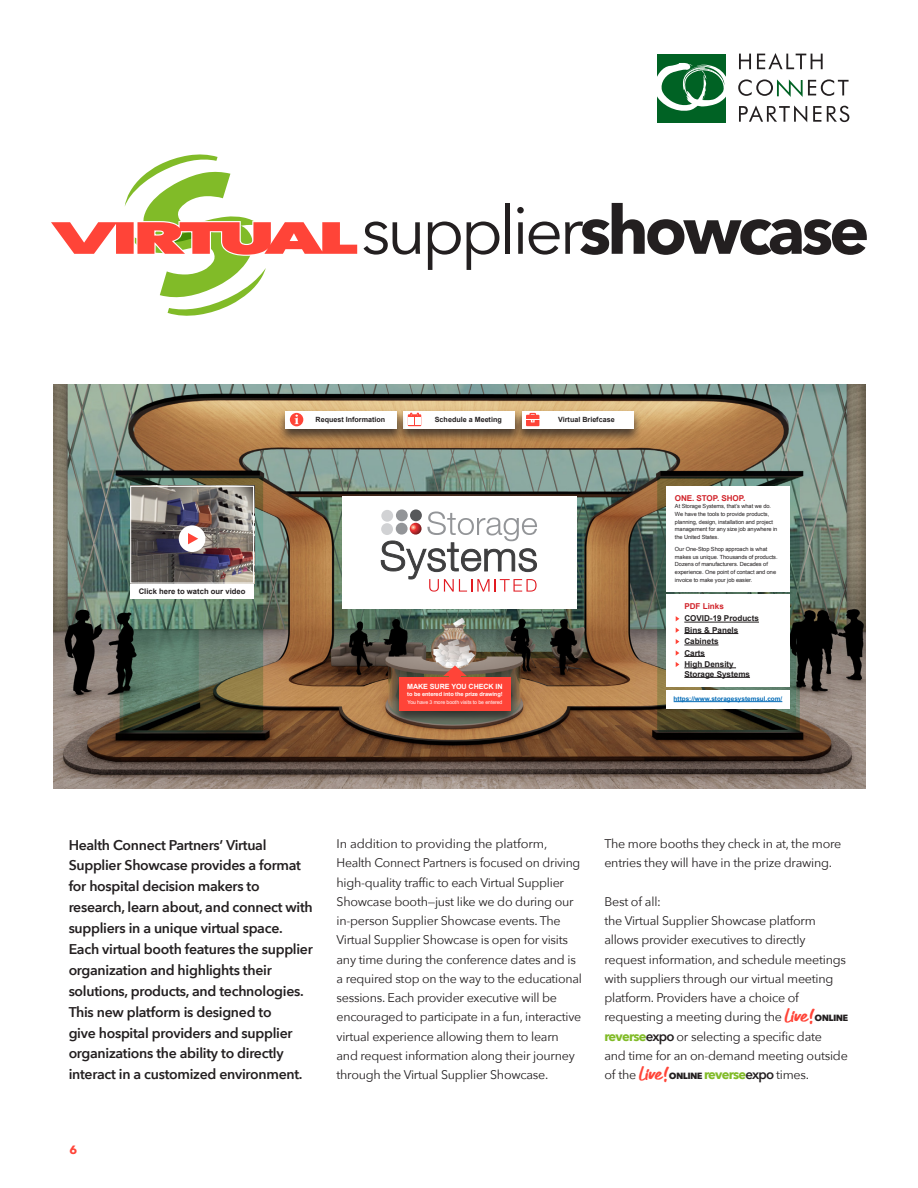
<style>
.page{position:relative;width:918px;height:1188px;background:#fff}
.page>*{position:absolute;margin:0;border:0;box-sizing:border-box;transform-origin:0 0}
.t1{font:67.2px "Avenir Next";letter-spacing:-.06em;color:#231f20}
.t2{font:600 14.1px/20.9px "Avenir Next";letter-spacing:-.02em;color:#231f20}
.t3{font:12.6px/19.2px "Avenir Next";letter-spacing:-.02em;color:#231f20}
.t4{font:700 12px "Avenir Next";color:#ff4438}
.t5{font:700 8.1px "Arial";color:#231f20}
.t6{font:700 8.1px "Arial";letter-spacing:-.01em;color:#d1232a}
.t7{font:700 7.65px "Arial";color:#231f20}
.t8{font:700 7.2px "Arial";color:#231f20}
.t9{font:700 7.2px "Arial";letter-spacing:-.01em;color:#fff}
.t10{font:700 6.45px "Arial";color:#016ab6}
.t11{font:5.7px/7.6px "Arial";letter-spacing:-.01em;color:#231f20}
.t12{font:700 5.7px "Arial";letter-spacing:-.01em;color:#fff}
.t13{font:5.1px "Arial";letter-spacing:-.01em;color:#fff}
.s1{font-weight:700}
.s2{font-family:"Guthen Bloots Personal Use";font-size:18px;color:#ff4438}
.s3{font-weight:700;font-size:11.25px}
.s4{font-weight:700;font-size:13.2px;color:#81bb28}
.s5{font-weight:600;font-size:13.5px}
</style>
<div class="page">
<img style="left:54px;top:384px;width:811px;height:404px">
<div style="left:130px;top:486px;width:124px;height:112px;background:#fff"></div>
<div style="left:666px;top:486px;width:124px;height:106px;background:#fff"></div>
<div style="left:342px;top:496px;width:235px;height:112px;background:#fff"></div>
<div style="left:391px;top:676px;width:128px;height:50px;background:#231f20;opacity:.75"></div>
<div style="left:399px;top:678px;width:112px;height:33px;background:#ff4438"></div>
<div style="left:666px;top:594px;width:124px;height:93px;background:#fff"></div>
<div style="left:666px;top:690px;width:124px;height:19px;background:#fff"></div>
<svg style="left:410px;top:509px;width:12px;height:12px"></svg>
<svg style="left:396px;top:509px;width:12px;height:12px"></svg>
<div style="left:381px;top:510px;width:12px;height:12px;background:#d1d2d4;border-radius:50%"></div>
<svg style="left:381px;top:511px;width:156px;height:81px"></svg>
<hr style="left:674px;top:701px;width:108px;height:1px;background:#016ab6">
<hr style="left:684px;top:622px;width:75px;height:1px;background:#231f20">
<hr style="left:684px;top:633px;width:54px;height:1px;background:#231f20">
<hr style="left:684px;top:645px;width:35px;height:1px;background:#231f20">
<hr style="left:684px;top:667px;width:52px;height:1px;background:#231f20">
<hr style="left:684px;top:677px;width:66px;height:1px;background:#231f20">
<svg style="left:676px;top:639px;width:3px;height:5px"></svg>
<svg style="left:676px;top:650px;width:29px;height:17px"></svg>
<svg style="left:443px;top:666px;width:24px;height:10px"></svg>
<div style="left:449px;top:675px;width:12px;height:15px;background:#ff4438"></div>
<div style="left:395px;top:409px;width:129px;height:34px;background:#231f20;opacity:.75"></div>
<div style="left:404px;top:411px;width:111px;height:17px;background:#fff"></div>
<div style="left:277px;top:409px;width:129px;height:34px;background:#231f20;opacity:.75"></div>
<div style="left:286px;top:411px;width:111px;height:17px;background:#fff"></div>
<div style="left:513px;top:409px;width:129px;height:34px;background:#231f20;opacity:.75"></div>
<div style="left:522px;top:411px;width:111px;height:17px;background:#fff"></div>
<svg style="left:290px;top:413px;width:13px;height:13px"></svg>
<svg style="left:294px;top:415px;width:5px;height:9px"></svg>
<svg style="left:408px;top:414px;width:13px;height:12px"></svg>
<svg style="left:409px;top:413px;width:12px;height:12px"></svg>
<div style="left:526px;top:415px;width:13px;height:11px;background:#ff4438"></div>
<svg style="left:526px;top:413px;width:13px;height:9px"></svg>
<img style="left:132px;top:488px;width:120px;height:94px">
<div style="left:130px;top:486px;width:124px;height:98px;border:1px solid #fff"></div>
<div style="left:179px;top:525px;width:26px;height:27px;background:#fff;border-radius:50%"></div>
<svg style="left:188px;top:533px;width:10px;height:11px"></svg>
<svg style="left:739px;top:54px;width:12px;height:15px"></svg>
<svg style="left:757px;top:53px;width:66px;height:16px"></svg>
<svg style="left:739px;top:105px;width:68px;height:17px"></svg>
<svg style="left:813px;top:106px;width:8px;height:16px"></svg>
<svg style="left:827px;top:106px;width:22px;height:16px"></svg>
<div style="left:658px;top:54px;width:68px;height:68px;background:#006224"></div>
<svg style="left:657px;top:63px;width:69px;height:49px"></svg>
<svg style="left:738px;top:79px;width:111px;height:18px"></svg>
<svg style="left:51px;top:154px;width:307px;height:162px"></svg>
<p class="t1" style="left:361px;top:174px;width:510px">supplier<span class="s1">showcase</span></p>
<p class="t7" style="left:139px;top:586px;width:108px">Click here to watch our video</p>
<p class="t8" style="left:316px;top:415px;width:71px">Request Information</p>
<p class="t8" style="left:435px;top:415px;width:68px">Schedule a Meeting</p>
<p class="t8" style="left:558px;top:415px;width:58px">Virtual Briefcase</p>
<p class="t9" style="left:407px;top:682px;width:97px">MAKE SURE YOU CHECK IN</p>
<p class="t12" style="left:407px;top:690px;width:97px">to be entered into the prize drawing!</p>
<p class="t13" style="left:407px;top:699px;width:97px">You have 3 more booth visits to be entered</p>
<p class="t6" style="left:675px;top:493px;width:72px">ONE. STOP. SHOP.</p>
<p class="t11" style="left:675px;top:503px;width:98px">At Storage Systems, that’s what we do.</p>
<p class="t11" style="left:675px;top:510px;width:104px">We have the tools to provide products, planning, design, installation and project management for any size job anywhere in the United States.</p>
<p class="t11" style="left:675px;top:545px;width:104px">Our One-Stop Shop approach is what makes us unique. Thousands of products.<br>Dozens of manufacturers. Decades of experience. One point of contact and one invoice to make your job easier.</p>
<p class="t6" style="left:684px;top:601px;width:41px">PDF Links</p>
<p class="t5" style="left:684px;top:613px;width:76px">COVID-19 Products</p>
<p class="t5" style="left:684px;top:625px;width:55px">Bins &amp; Panels</p>
<p class="t5" style="left:684px;top:636px;width:36px">Cabinets</p>
<p class="t5" style="left:684px;top:647px;width:22px">Carts</p>
<p class="t5" style="left:684px;top:659px;width:51px">High Density</p>
<p class="t5" style="left:684px;top:668px;width:67px">Storage Systems</p>
<p class="t10" style="left:674px;top:694px;width:110px">https://www.storagesystemsul.com/</p>
<p class="t2" style="left:69px;top:834px;width:246px">Health Connect Partners’ Virtual Supplier Showcase provides a format for hospital decision makers to research, learn about, and connect with</p>
<p class="t2" style="left:69px;top:917px;width:246px">suppliers in a unique virtual space.<br>Each virtual booth features the supplier organization and highlights their solutions, products, and technologies.<br>This new platform is designed to<br>give hospital providers and supplier organizations the ability to directly interact in a customized environment.</p>
<p class="t3" style="left:337px;top:834px;width:212px">In addition to providing the platform,</p>
<p class="t3" style="left:337px;top:853px;width:247px">Health Connect Partners is focused on driving high-quality traffic to each Virtual Supplier Showcase booth—just like we do during our in-person Supplier Showcase events. The Virtual Supplier Showcase is open for visits any time during the conference dates and is a required stop on the way to the educational sessions. Each provider executive will be encouraged to participate in a fun, interactive virtual experience allowing them to learn and request information along their journey through the Virtual Supplier Showcase.</p>
<p class="t3" style="left:604px;top:834px;width:238px">The more booths they check in at, the more entries they will have in the prize drawing.</p>
<p class="t3" style="left:604px;top:891px;width:58px">Best of all:</p>
<p class="t3" style="left:604px;top:911px;width:246px">the Virtual Supplier Showcase platform allows provider executives to directly request information, and schedule meetings with suppliers through our virtual meeting platform. Providers have a choice of requesting a meeting during the <span class="s2">live!</span><span class="s3">online </span><span class="s4">reverse</span><span class="s5">expo</span> or selecting a specific date</p>
<p class="t3" style="left:604px;top:1045px;width:245px">and time for an on-demand meeting outside of the <span class="s2">live!</span><span class="s3">online</span> <span class="s4">reverse</span><span class="s5">expo</span> times.</p>
<p class="t4" style="left:69px;top:1139px;width:9px">6</p>
</div>
